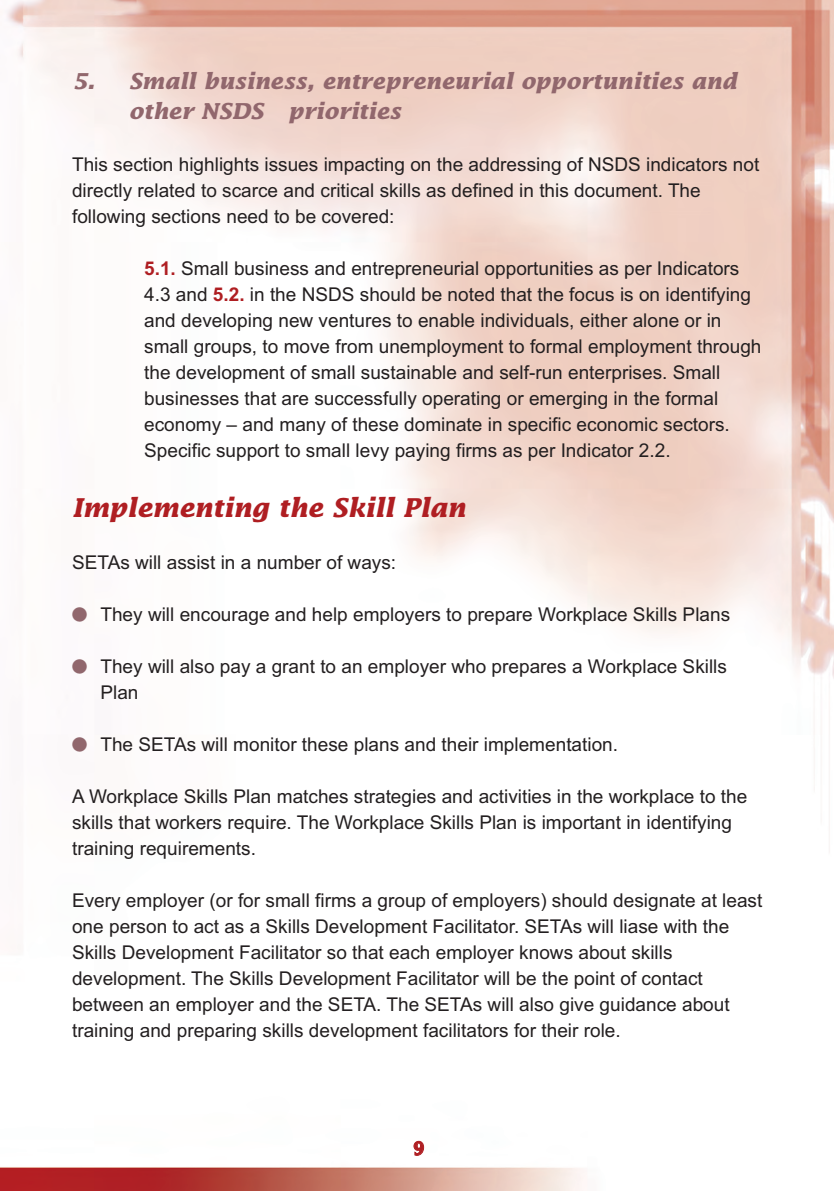
<style>
.page{position:relative;width:840px;height:1191px;background:#fff}
.page>*{position:absolute;margin:0;border:0;box-sizing:border-box;transform-origin:0 0}
.t1{font:italic 700 26px "Lucida Std";color:#af1e22}
.t2{font:italic 700 22px/30px "Lucida Std";color:#91676d}
.t3{font:500 20px "Clearface Gothic LT Std";color:#af1e22}
.t4{font:19px/26px "Arial";color:#231f20}
.s1{font-weight:700;color:#af1e22}
.s2{color:#91676d}
</style>
<div class="page">
<img style="left:0;top:0;width:833px;height:1191px">
<p class="t2" style="left:129px;top:67px;width:609px;text-indent:-57px">5. Small business, entrepreneurial opportunities and other NSDS priorities</p>
<p class="t4" style="left:72px;top:152px;width:688px">This section highlights issues impacting on the addressing of NSDS indicators not directly related to scarce and critical skills as defined in this document. The following sections need to be covered:</p>
<p class="t4" style="left:144px;top:256px;width:618px"><span class="s1">5.1.</span> Small business and entrepreneurial opportunities as per Indicators 4.3 and <span class="s1">5.2.</span> in the NSDS should be noted that the focus is on identifying and developing new ventures to enable individuals, either alone or in small groups, to move from unemployment to formal employment through the development of small sustainable and self-run enterprises. Small businesses that are successfully operating or emerging in the formal economy – and many of these dominate in specific economic sectors.<br>Specific support to small levy paying firms as per Indicator 2.2.</p>
<h1 class="t1" style="left:72px;top:493px;width:395px">Implementing the Skill Plan</h1>
<p class="t4" style="left:72px;top:550px;width:325px">SETAs will assist in a number of ways:</p>
<p class="t4" style="left:72px;top:602px;width:659px"><span class="s2">●</span> They will encourage and help employers to prepare Workplace Skills Plans</p>
<p class="t4" style="left:100px;top:654px;width:627px;text-indent:-28px"><span class="s2">●</span> They will also pay a grant to an employer who prepares a Workplace Skills<br>Plan</p>
<p class="t4" style="left:72px;top:732px;width:547px"><span class="s2">●</span> The SETAs will monitor these plans and their implementation.</p>
<p class="t4" style="left:72px;top:784px;width:676px">A Workplace Skills Plan matches strategies and activities in the workplace to the skills that workers require. The Workplace Skills Plan is important in identifying training requirements.</p>
<p class="t4" style="left:72px;top:888px;width:691px">Every employer (or for small firms a group of employers) should designate at least one person to act as a Skills Development Facilitator. SETAs will liase with the Skills Development Facilitator so that each employer knows about skills development. The Skills Development Facilitator will be the point of contact between an employer and the SETA. The SETAs will also give guidance about training and preparing skills development facilitators for their role.</p>
<p class="t3" style="left:413px;top:1140px;width:12px">9</p>
</div>
